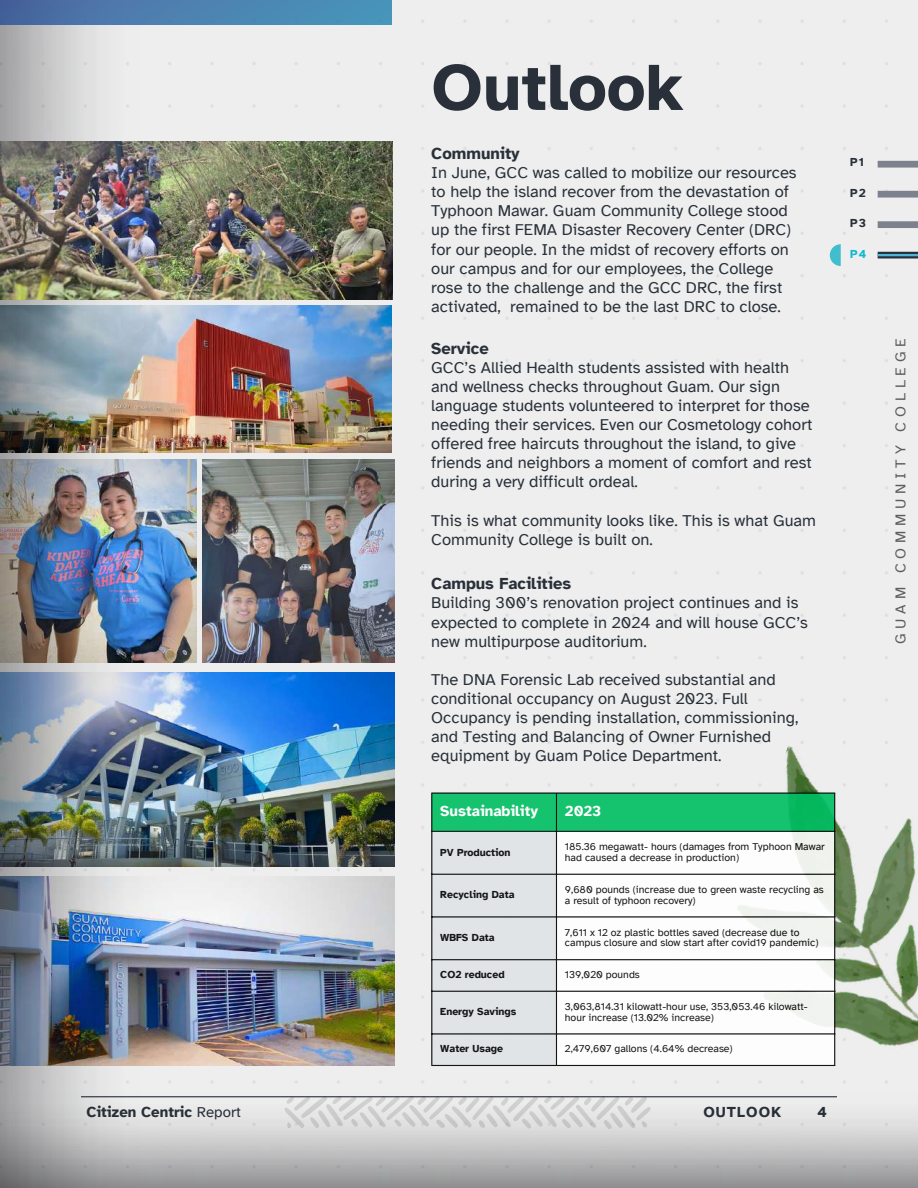
<style>
.page{position:relative;width:918px;height:1188px;background:#fff}
.page>*{position:absolute;margin:0;border:0;box-sizing:border-box;transform-origin:0 0}
.t1{font:700 67.5px "Atkinson Hyperlegible";color:#293039}
.t2{font:16.5px/19.2px "Atkinson Hyperlegible";color:#293039}
.t3{font:700 16.5px "Atkinson Hyperlegible";color:#293039}
.t4{font:700 15px "Atkinson Hyperlegible";color:#293039}
.t5{font:15px "Atkinson Hyperlegible";letter-spacing:.32em;color:#5d5d5d}
.t6{font:700 15px "Atkinson Hyperlegible";color:#fff}
.t7{font:700 15px "Atkinson Hyperlegible";letter-spacing:.07em;color:#293039}
.t8{font:700 12px "Atkinson Hyperlegible";color:#293039}
.t9{font:700 12px "Atkinson Hyperlegible";color:#13b9cf}
.t10{font:10.5px/10.5px "Atkinson Hyperlegible";color:#000}
.t11{font:700 10.5px "Atkinson Hyperlegible";color:#000}
.s1{font-weight:400}
</style>
<div class="page">
<div style="left:141px;top:0;width:777px;height:1094px;background:#eee"></div>
<div style="left:878px;top:161px;width:40px;height:7px;background:#7d818d"></div>
<div style="left:878px;top:191px;width:40px;height:7px;background:#7d818d"></div>
<div style="left:878px;top:221px;width:40px;height:7px;background:#7d818d"></div>
<svg style="left:878px;top:252px;width:40px;height:7px"></svg>
<svg style="left:830px;top:245px;width:11px;height:21px"></svg>
<hr style="left:878px;top:254px;width:40px;height:2px;background:#4db5d8">
<img style="left:141px;top:672px;width:254px;height:195px">
<img style="left:202px;top:460px;width:193px;height:202px">
<img style="left:141px;top:460px;width:56px;height:202px">
<img style="left:141px;top:877px;width:254px;height:189px">
<img style="left:141px;top:306px;width:251px;height:146px">
<img style="left:141px;top:1094px;width:777px;height:94px">
<img style="left:0;top:24px;width:141px;height:1164px">
<img style="left:0;top:142px;width:392px;height:157px">
<img style="left:693px;top:746px;width:225px;height:335px">
<svg style="left:432px;top:794px;width:402px;height:271px;background:#98d6bb"></svg>
<svg style="left:557px;top:832px;width:277px;height:233px"></svg>
<hr style="left:431px;top:794px;width:1px;height:271px;background:#000">
<hr style="left:556px;top:794px;width:1px;height:271px;background:#000">
<hr style="left:834px;top:794px;width:1px;height:271px;background:#000">
<hr style="left:431px;top:793px;width:404px;height:1px;background:#000">
<hr style="left:431px;top:831px;width:404px;height:1px;background:#000">
<hr style="left:431px;top:874px;width:404px;height:1px;background:#000">
<hr style="left:431px;top:916px;width:404px;height:2px;background:#000">
<hr style="left:431px;top:959px;width:404px;height:1px;background:#000">
<hr style="left:431px;top:991px;width:404px;height:1px;background:#000">
<hr style="left:431px;top:1033px;width:404px;height:2px;background:#000">
<hr style="left:431px;top:1065px;width:404px;height:1px;background:#000">
<div style="left:0;top:0;width:392px;height:24px;background:linear-gradient(to right,#4b67a1,#4a98bd)"></div>
<p class="t4" style="left:86px;top:1103px;width:156px">Citizen Centric <span class="s1">Report</span></p>
<h1 class="t1" style="left:431px;top:46px;width:254px">Outlook</h1>
<p class="t3" style="left:431px;top:143px;width:90px">Community</p>
<p class="t2" style="left:431px;top:163px;width:367px">In June, GCC was called to mobilize our resources to help the island recover from the devastation of Typhoon Mawar. Guam Community College stood up the first FEMA Disaster Recovery Center (DRC) for our people. In the midst of recovery efforts on our campus and for our employees, the College rose to the challenge and the GCC DRC, the first activated, remained to be the last DRC to close.</p>
<p class="t3" style="left:431px;top:338px;width:59px">Service</p>
<p class="t2" style="left:431px;top:358px;width:383px">GCC’s Allied Health students assisted with health and wellness checks throughout Guam. Our sign language students volunteered to interpret for those needing their services. Even our Cosmetology cohort offered free haircuts throughout the island, to give friends and neighbors a moment of comfort and rest during a very difficult ordeal.</p>
<p class="t2" style="left:431px;top:511px;width:386px">This is what community looks like. This is what Guam<br>Community College is built on.</p>
<p class="t3" style="left:431px;top:574px;width:141px">Campus Facilities</p>
<p class="t2" style="left:431px;top:593px;width:378px">Building 300’s renovation project continues and is expected to complete in 2024 and will house GCC’s new multipurpose auditorium.</p>
<p class="t2" style="left:431px;top:670px;width:369px">The DNA Forensic Lab received substantial and conditional occupancy on August 2023. Full Occupancy is pending installation, commissioning, and Testing and Balancing of Owner Furnished equipment by Guam Police Department.</p>
<p class="t6" style="left:440px;top:802px;width:99px">Sustainability</p>
<p class="t6" style="left:565px;top:802px;width:38px">2023</p>
<p class="t11" style="left:440px;top:846px;width:72px">PV Production</p>
<p class="t10" style="left:565px;top:842px;width:261px">185.36 megawatt- hours (damages from Typhoon Mawar had caused a decrease in production)</p>
<p class="t11" style="left:440px;top:888px;width:76px">Recycling Data</p>
<p class="t10" style="left:565px;top:884px;width:260px">9,680 pounds (increase due to green waste recycling as a result of typhoon recovery)</p>
<p class="t11" style="left:440px;top:931px;width:56px">WBFS Data</p>
<p class="t10" style="left:565px;top:927px;width:255px">7,611 x 12 oz plastic bottles saved (decrease due to campus closure and slow start after covid19 pandemic)</p>
<p class="t11" style="left:440px;top:968px;width:66px">CO2 reduced</p>
<p class="t10" style="left:565px;top:969px;width:76px">139,020 pounds</p>
<p class="t11" style="left:440px;top:1005px;width:78px">Energy Savings</p>
<p class="t10" style="left:565px;top:1001px;width:244px">3,063,814.31 kilowatt-hour use, 353,053.46 kilowatt&shy;hour increase (13.02% increase)</p>
<p class="t11" style="left:440px;top:1042px;width:64px">Water Usage</p>
<p class="t10" style="left:565px;top:1043px;width:169px">2,479,607 gallons (4.64% decrease)</p>
<p class="t7" style="left:703px;top:1102px;width:79px">OUTLOOK</p>
<p class="t4" style="left:817px;top:1102px;width:11px">4</p>
<p class="t8" style="left:850px;top:155px;width:15px">P1</p>
<p class="t8" style="left:850px;top:185px;width:17px">P2</p>
<p class="t8" style="left:850px;top:216px;width:17px">P3</p>
<p class="t9" style="left:850px;top:246px;width:18px">P4</p>
<p class="t5" style="left:891px;top:644px;width:307px;rotate:-90deg">GUAM COMMUNITY COLLEGE</p>
</div>
